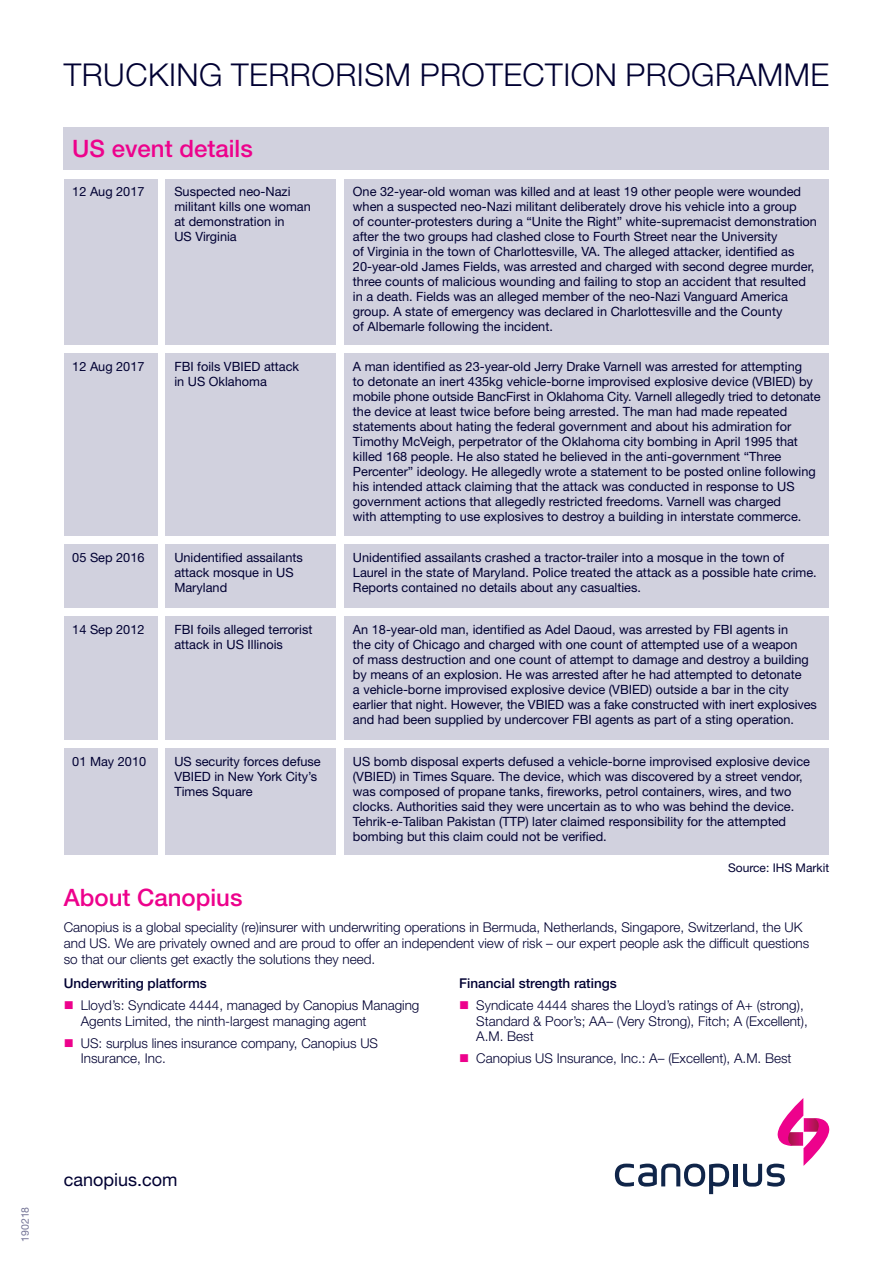
<style>
.page{position:relative;width:893px;height:1263px;background:#fff}
.page>*{position:absolute;margin:0;border:0;box-sizing:border-box;transform-origin:0 0}
.t1{font:300 31.5px "Helvetica Neue LT Std";letter-spacing:.015em;color:#000032}
.t2{font:500 24px "Helvetica Neue LT Std";color:#ed028c}
.t3{font:18px "Helvetica Neue LT Std";color:#000032}
.t4{font:300 13.5px/15.8px "Helvetica Neue LT Std";color:#000032}
.t5{font:500 13.5px "Helvetica Neue LT Std";color:#000032}
.t6{font:12.75px/15px "Helvetica Neue LT Std";color:#000032}
.t7{font:12px "Helvetica Neue LT Std";color:#000032}
.t8{font:10.5px "Helvetica Neue LT Std";color:#747496}
.s1{color:#ed028c}
</style>
<div class="page">
<hr style="left:733px;top:1164px;width:4px;height:22px;background:#102549">
<svg style="left:615px;top:1163px;width:114px;height:31px"></svg>
<svg style="left:743px;top:1098px;width:87px;height:88px"></svg>
<div style="left:64px;top:128px;width:765px;height:42px;background:#d1d1de"></div>
<div style="left:64px;top:179px;width:93px;height:165px;background:#d1d1de"></div>
<div style="left:166px;top:179px;width:170px;height:165px;background:#d1d1de"></div>
<div style="left:344px;top:179px;width:485px;height:165px;background:#d1d1de"></div>
<div style="left:64px;top:617px;width:93px;height:123px;background:#d1d1de"></div>
<div style="left:166px;top:617px;width:170px;height:123px;background:#d1d1de"></div>
<div style="left:344px;top:617px;width:485px;height:123px;background:#d1d1de"></div>
<div style="left:64px;top:748px;width:93px;height:107px;background:#d1d1de"></div>
<div style="left:166px;top:748px;width:170px;height:107px;background:#d1d1de"></div>
<div style="left:344px;top:748px;width:485px;height:107px;background:#d1d1de"></div>
<div style="left:64px;top:353px;width:93px;height:183px;background:#d1d1de"></div>
<div style="left:166px;top:353px;width:170px;height:183px;background:#d1d1de"></div>
<div style="left:344px;top:353px;width:485px;height:183px;background:#d1d1de"></div>
<div style="left:64px;top:544px;width:93px;height:64px;background:#d1d1de"></div>
<div style="left:166px;top:544px;width:170px;height:64px;background:#d1d1de"></div>
<div style="left:344px;top:544px;width:485px;height:64px;background:#d1d1de"></div>
<h1 class="t1" style="left:64px;top:64px;width:767px">TRUCKING TERRORISM PROTECTION PROGRAMME</h1>
<h2 class="t2" style="left:72px;top:140px;width:182px">US event details</h2>
<p class="t6" style="left:72px;top:185px;width:74px">12 Aug 2017</p>
<p class="t6" style="left:174px;top:185px;width:138px">Suspected neo-Nazi militant kills one woman at demonstration in<br>US Virginia</p>
<p class="t6" style="left:353px;top:185px;width:466px">One 32-year-old woman was killed and at least 19 other people were wounded when a suspected neo-Nazi militant deliberately drove his vehicle into a group<br>of counter-protesters during a “Unite the Right” white-supremacist demonstration after the two groups had clashed close to Fourth Street near the University<br>of Virginia in the town of Charlottesville, VA. The alleged attacker, identified as 20-year-old James Fields, was arrested and charged with second degree murder, three counts of malicious wounding and failing to stop an accident that resulted in a death. Fields was an alleged member of the neo-Nazi Vanguard America group. A state of emergency was declared in Charlottesville and the County<br>of Albemarle following the incident.</p>
<p class="t6" style="left:72px;top:360px;width:74px">12 Aug 2017</p>
<p class="t6" style="left:174px;top:360px;width:126px">FBI foils VBIED attack in US Oklahoma</p>
<p class="t6" style="left:353px;top:360px;width:469px">A man identified as 23-year-old Jerry Drake Varnell was arrested for attempting<br>to detonate an inert 435kg vehicle-borne improvised explosive device (VBIED) by mobile phone outside BancFirst in Oklahoma City. Varnell allegedly tried to detonate the device at least twice before being arrested. The man had made repeated statements about hating the federal government and about his admiration for Timothy McVeigh, perpetrator of the Oklahoma city bombing in April 1995 that killed 168 people. He also stated he believed in the anti-government “Three Percenter” ideology. He allegedly wrote a statement to be posted online following his intended attack claiming that the attack was conducted in response to US government actions that allegedly restricted freedoms. Varnell was charged<br>with attempting to use explosives to destroy a building in interstate commerce.</p>
<p class="t6" style="left:72px;top:551px;width:74px">05 Sep 2016</p>
<p class="t6" style="left:174px;top:551px;width:130px">Unidentified assailants attack mosque in US<br>Maryland</p>
<p class="t6" style="left:353px;top:551px;width:465px">Unidentified assailants crashed a tractor-trailer into a mosque in the town of<br>Laurel in the state of Maryland. Police treated the attack as a possible hate crime.<br>Reports contained no details about any casualties.</p>
<p class="t6" style="left:72px;top:623px;width:74px">14 Sep 2012</p>
<p class="t6" style="left:174px;top:623px;width:140px">FBI foils alleged terrorist attack in US Illinois</p>
<p class="t6" style="left:353px;top:623px;width:465px">An 18-year-old man, identified as Adel Daoud, was arrested by FBI agents in<br>the city of Chicago and charged with one count of attempted use of a weapon<br>of mass destruction and one count of attempt to damage and destroy a building by means of an explosion. He was arrested after he had attempted to detonate<br>a vehicle-borne improvised explosive device (VBIED) outside a bar in the city earlier that night. However, the VBIED was a fake constructed with inert explosives and had been supplied by undercover FBI agents as part of a sting operation.</p>
<p class="t6" style="left:72px;top:755px;width:75px">01 May 2010</p>
<p class="t6" style="left:174px;top:755px;width:148px">US security forces defuse<br>VBIED in New York City’s<br>Times Square</p>
<p class="t6" style="left:353px;top:755px;width:459px">US bomb disposal experts defused a vehicle-borne improvised explosive device (VBIED) in Times Square. The device, which was discovered by a street vendor, was composed of propane tanks, fireworks, petrol containers, wires, and two clocks. Authorities said they were uncertain as to who was behind the device.<br>Tehrik-e-Taliban Pakistan (TTP) later claimed responsibility for the attempted bombing but this claim could not be verified.</p>
<h2 class="t2" style="left:64px;top:889px;width:180px">About Canopius</h2>
<p class="t7" style="left:728px;top:863px;width:103px">Source: IHS Markit</p>
<p class="t4" style="left:64px;top:921px;width:747px">Canopius is a global speciality (re)insurer with underwriting operations in Bermuda, Netherlands, Singapore, Switzerland, the UK and US. We are privately owned and are proud to offer an independent view of risk – our expert people ask the difficult questions so that our clients get exactly the solutions they need.</p>
<p class="t5" style="left:64px;top:978px;width:145px">Underwriting platforms</p>
<p class="t4" style="left:81px;top:998px;width:340px;text-indent:-17px"><span class="s1">■</span> Lloyd’s: Syndicate 4444, managed by Canopius Managing<br>Agents Limited, the ninth-largest managing agent</p>
<p class="t4" style="left:81px;top:1036px;width:299px;text-indent:-17px"><span class="s1">■</span> US: surplus lines insurance company, Canopius US<br>Insurance, Inc.</p>
<p class="t5" style="left:459px;top:978px;width:159px">Financial strength ratings</p>
<p class="t4" style="left:476px;top:998px;width:333px;text-indent:-17px"><span class="s1">■</span> Syndicate 4444 shares the Lloyd’s ratings of A+ (strong),<br>Standard &amp; Poor’s; AA– (Very Strong), Fitch; A (Excellent),<br>A.M. Best</p>
<p class="t4" style="left:459px;top:1052px;width:334px"><span class="s1">■</span> Canopius US Insurance, Inc.: A– (Excellent), A.M. Best</p>
<p class="t8" style="left:21px;top:1242px;width:37px;rotate:-90deg">190218</p>
<h3 class="t3" style="left:64px;top:1173px;width:115px">canopius.com</h3>
</div>
